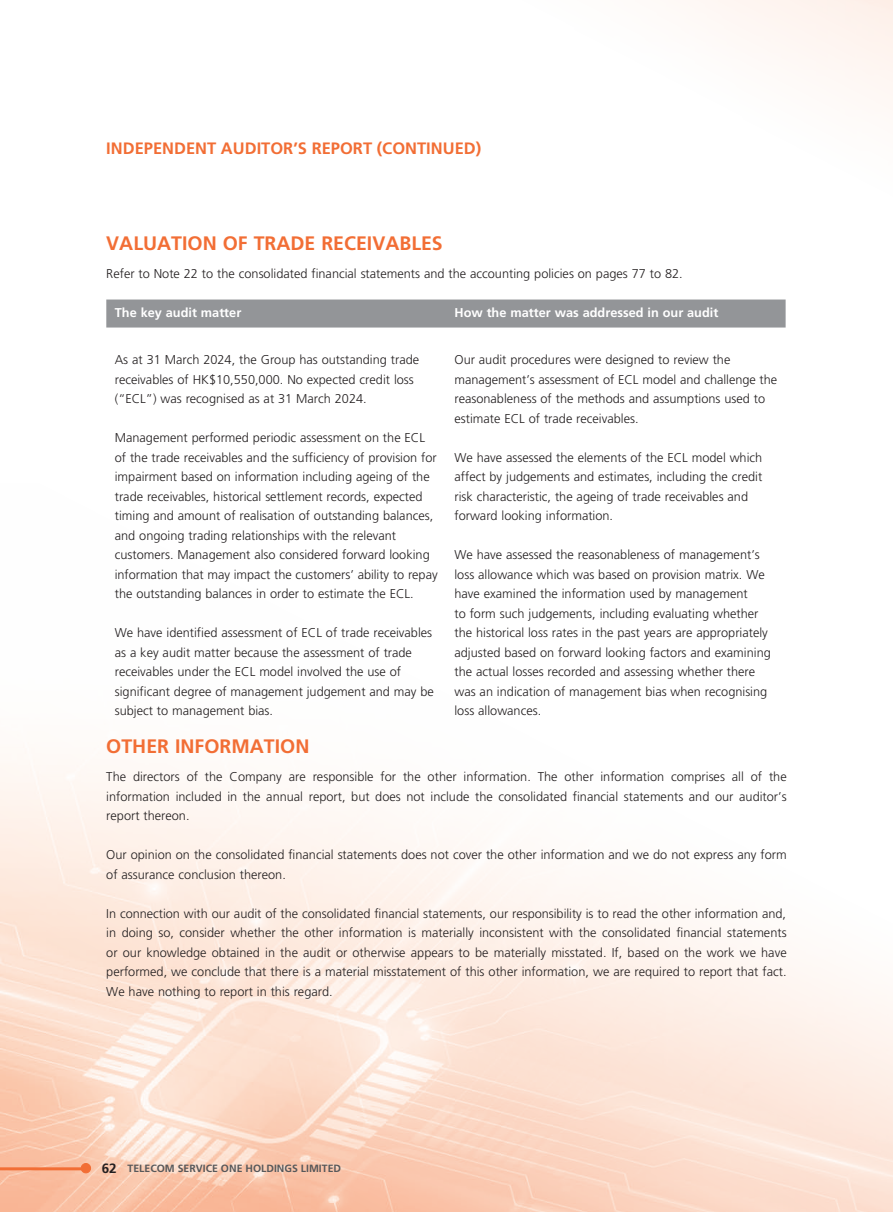
<style>
.page{position:relative;width:893px;height:1212px;background:#fff}
.page>*{position:absolute;margin:0;border:0;box-sizing:border-box;transform-origin:0 0}
.t1{font:700 19.5px "Frutiger LT Std";color:#f26e35}
.t2{font:700 16.5px "Frutiger LT Std";color:#f26e35}
.t3{font:300 12.75px/19.5px "Frutiger LT Std";color:#231f20}
.t4{font:700 12.75px "Frutiger LT Std";color:#fff}
.t5{font:700 10.5px "Frutiger LT Std";color:#57585a}
.s1{font-size:13.5px;color:#231f20}
</style>
<div class="page">
<img style="left:0;top:746px;width:893px;height:466px">
<hr style="left:0;top:1167px;width:86px;height:3px;background:#f26e35">
<div style="left:81px;top:1163px;width:10px;height:10px;background:#f26e35;border-radius:50%"></div>
<div style="left:81px;top:1163px;width:10px;height:10px;border:1px solid #f26e35;border-radius:50%"></div>
<div style="left:106px;top:299px;width:680px;height:28px;background:#939598"></div>
<p class="t2" style="left:106px;top:139px;width:376px">INDEPENDENT AUDITOR’S REPORT (CONTINUED)</p>
<h1 class="t1" style="left:106px;top:232px;width:338px">VALUATION OF TRADE RECEIVABLES</h1>
<p class="t3" style="left:106px;top:264px;width:578px">Refer to Note 22 to the consolidated financial statements and the accounting policies on pages 77 to 82.</p>
<p class="t4" style="left:115px;top:305px;width:128px">The key audit matter</p>
<p class="t4" style="left:454px;top:305px;width:265px">How the matter was addressed in our audit</p>
<p class="t3" style="left:115px;top:350px;width:306px">As at 31 March 2024, the Group has outstanding trade receivables of HK$10,550,000. No expected credit loss (“ECL”) was recognised as at 31 March 2024.</p>
<p class="t3" style="left:115px;top:428px;width:324px">Management performed periodic assessment on the ECL of the trade receivables and the sufficiency of provision for impairment based on information including ageing of the trade receivables, historical settlement records, expected timing and amount of realisation of outstanding balances, and ongoing trading relationships with the relevant customers. Management also considered forward looking information that may impact the customers’ ability to repay the outstanding balances in order to estimate the ECL.</p>
<p class="t3" style="left:115px;top:623px;width:321px">We have identified assessment of ECL of trade receivables as a key audit matter because the assessment of trade receivables under the ECL model involved the use of significant degree of management judgement and may be subject to management bias.</p>
<p class="t3" style="left:454px;top:350px;width:324px">Our audit procedures were designed to review the management’s assessment of ECL model and challenge the reasonableness of the methods and assumptions used to estimate ECL of trade receivables.</p>
<p class="t3" style="left:454px;top:448px;width:309px">We have assessed the elements of the ECL model which affect by judgements and estimates, including the credit risk characteristic, the ageing of trade receivables and forward looking information.</p>
<p class="t3" style="left:454px;top:545px;width:318px">We have assessed the reasonableness of management’s loss allowance which was based on provision matrix. We have examined the information used by management<br>to form such judgements, including evaluating whether the historical loss rates in the past years are appropriately adjusted based on forward looking factors and examining the actual losses recorded and assessing whether there was an indication of management bias when recognising loss allowances.</p>
<h1 class="t1" style="left:106px;top:735px;width:205px">OTHER INFORMATION</h1>
<p class="t3" style="left:106px;top:767px;width:682px;text-align:justify">The directors of the Company are responsible for the other information. The other information comprises all of the information included in the annual report, but does not include the consolidated financial statements and our auditor’s report thereon.</p>
<p class="t3" style="left:106px;top:845px;width:682px">Our opinion on the consolidated financial statements does not cover the other information and we do not express any form of assurance conclusion thereon.</p>
<p class="t3" style="left:106px;top:903px;width:682px;text-align:justify">In connection with our audit of the consolidated financial statements, our responsibility is to read the other information and, in doing so, consider whether the other information is materially inconsistent with the consolidated financial statements or our knowledge obtained in the audit or otherwise appears to be materially misstated. If, based on the work we have performed, we conclude that there is a material misstatement of this other information, we are required to report that fact.<br>We have nothing to report in this regard.</p>
<p class="t5" style="left:102px;top:1162px;width:241px"><span class="s1">62</span> TELECOM SERVICE ONE HOLDINGS LIMITED</p>
</div>
